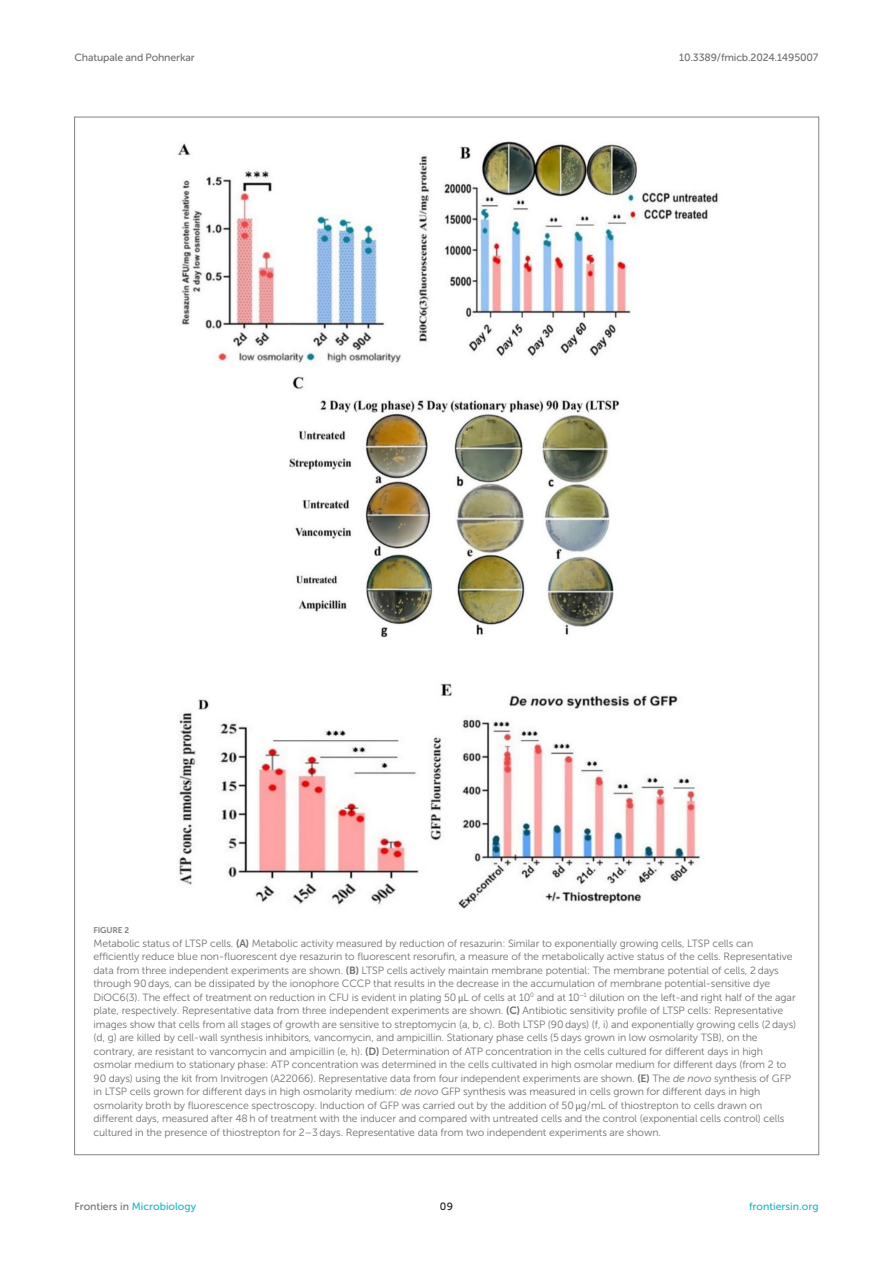
<style>
.page{position:relative;width:893px;height:1263px;background:#fff}
.page>*{position:absolute;margin:0;border:0;box-sizing:border-box;transform-origin:0 0}
.FIG_LEG{font:10.5px/13.5px "Museo Sans 300";letter-spacing:-.01em;color:#706f70}
.t1{font:10.5px "Museo Sans 500";letter-spacing:-.015em;color:#706f70}
.t2{font:10.5px "Museo Sans 500";color:#1db5c3}
.t3{font:10.5px "Museo Sans 500";color:#1b1c1b}
.FIG_HD{font:8.25px "Museo Sans 700";letter-spacing:-.01em;color:#7e7f7f}
.s1{font-family:"Museo Sans 700"}
.s2{font-family:"STIX General"}
.s3{font-style:italic}
.s4{color:#706f70}
</style>
<div class="page">
<img style="left:177px;top:141px;width:541px;height:768px">
<p class="t1" style="left:74px;top:51px;width:122px">Chatupale and Pohnerkar</p>
<p class="t1" style="left:679px;top:51px;width:141px">10.3389/fmicb.2024.1495007</p>
<p class="FIG_HD" style="left:94px;top:926px;width:37px">FIGURE 2</p>
<p class="FIG_LEG" style="left:94px;top:936px;width:704px">Metabolic status of LTSP cells. <span class="s1">(A)</span> Metabolic activity measured by reduction of resazurin: Similar to exponentially growing cells, LTSP cells can efficiently reduce blue non-fluorescent dye resazurin to fluorescent resorufin, a measure of the metabolically active status of the cells. Representative data from three independent experiments are shown. <span class="s1">(B)</span> LTSP cells actively maintain membrane potential: The membrane potential of cells, 2 days through 90 days, can be dissipated by the ionophore CCCP that results in the decrease in the accumulation of membrane potential-sensitive dye DiOC6(3). The effect of treatment on reduction in CFU is evident in plating 50 <span class="s2">μ</span>L of cells at 10<sup>0</sup> and at 10<sup>−</sup><sup>1</sup> dilution on the left-and right half of the agar plate, respectively. Representative data from three independent experiments are shown. <span class="s1">(C)</span> Antibiotic sensitivity profile of LTSP cells: Representative images show that cells from all stages of growth are sensitive to streptomycin (a, b, c). Both LTSP (90 days) (f, i) and exponentially growing cells (2 days) (d, g) are killed by cell-wall synthesis inhibitors, vancomycin, and ampicillin. Stationary phase cells (5 days grown in low osmolarity TSB), on the contrary, are resistant to vancomycin and ampicillin (e, h). <span class="s1">(D)</span> Determination of ATP concentration in the cells cultured for different days in high osmolar medium to stationary phase: ATP concentration was determined in the cells cultivated in high osmolar medium for different days (from 2 to 90 days) using the kit from Invitrogen (A22066). Representative data from four independent experiments are shown. <span class="s1">(E)</span> The <span class="s3">de novo</span> synthesis of GFP in LTSP cells grown for different days in high osmolarity medium: <span class="s3">de novo</span> GFP synthesis was measured in cells grown for different days in high osmolarity broth by fluorescence spectroscopy. Induction of GFP was carried out by the addition of 50 <span class="s2">μ</span>g/mL of thiostrepton to cells drawn on different days, measured after 48 h of treatment with the inducer and compared with untreated cells and the control (exponential cells control) cells cultured in the presence of thiostrepton for 2–3 days. Representative data from two independent experiments are shown.</p>
<p class="t2" style="left:74px;top:1200px;width:123px"><span class="s4">Frontiers in</span> Microbiology</p>
<p class="t3" style="left:440px;top:1200px;width:15px">09</p>
<p class="t2" style="left:749px;top:1200px;width:71px">frontiersin.org</p>
</div>
